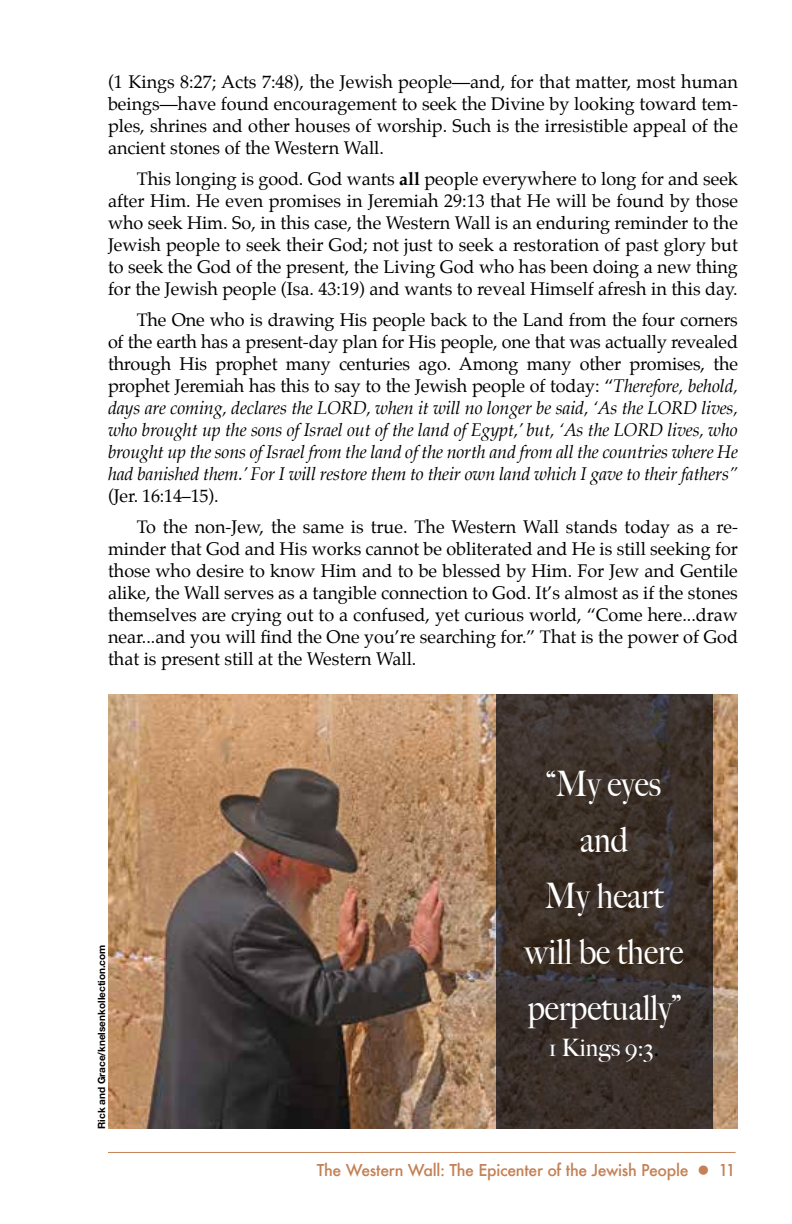
<style>
.page{position:relative;width:792px;height:1224px;background:#fff}
.page>*{position:absolute;margin:0;border:0;box-sizing:border-box;transform-origin:0 0}
.t1{font:500 35.2px/56px "Big Caslon";color:#fff;text-align:center;scale:.91 1}
.t2{font:500 24px "Big Caslon";color:#fff}
.t3{font:18px/22px "Palatino";color:#000;text-align:justify}
.t4{font:italic 18px/22px "Palatino";letter-spacing:-.01em;color:#000;text-align:justify}
.t5{font:500 16px "Futura";letter-spacing:-.02em;color:#c48155}
.t6{font:700 10px "Helvetica Neue LT Std";color:#000}
.s1{font-weight:700}
.s2{font-style:normal}
.s3{font-family:"Palatino";font-weight:400;color:#000}
</style>
<div class="page">
<hr style="left:108px;top:1152px;width:628px;height:1px;background:#c48155">
<img style="left:108px;top:694px;width:630px;height:435px">
<svg style="left:496px;top:694px;width:216px;height:435px;background:#3b302b"></svg>
<p class="t3" style="left:108px;top:73px;width:632px">(1 Kings 8:27; Acts 7:48), the Jewish people—and, for that matter, most human beings—have found encouragement to seek the Divine by looking toward tem&shy;ples, shrines and other houses of worship. Such is the irresistible appeal of the ancient stones of the Western Wall.</p>
<p class="t3" style="left:108px;top:170px;width:632px;text-indent:29px">This longing is good. God wants <span class="s1">all</span> people everywhere to long for and seek after Him. He even promises in Jeremiah 29:13 that He will be found by those who seek Him. So, in this case, the Western Wall is an enduring reminder to the Jewish people to seek their God; not just to seek a restoration of past glory but to seek the God of the present, the Living God who has been doing a new thing for the Jewish people (Isa. 43:19) and wants to reveal Himself afresh in this day.</p>
<p class="t4" style="left:108px;top:311px;width:632px;text-indent:29px"><span class="s2">The One who is drawing His people back to the Land from the four corners of the earth has a present-day plan for His people, one that was actually revealed through His prophet many centuries ago. Among many other promises, the prophet Jeremiah has this to say to the Jewish people of today: “</span>Therefore, behold, days are coming, declares the LORD, when it will no longer be said, ‘As the LORD lives, who brought up the sons of Israel out of the land of Egypt,’ but, ‘As the LORD lives, who brought up the sons of Israel from the land of the north and from all the countries where He had banished them.’ For I will restore them to their own land which I gave to their fathers”</p>
<p class="t3" style="left:137px;top:482px;width:603px;line-height:31px;text-indent:-29px">(Jer. 16:14–15).<br>To the non-Jew, the same is true. The Western Wall stands today as a re-</p>
<p class="t3" style="left:108px;top:540px;width:632px">minder that God and His works cannot be obliterated and He is still seeking for those who desire to know Him and to be blessed by Him. For Jew and Gentile alike, the Wall serves as a tangible connection to God. It’s almost as if the stones themselves are crying out to a confused, yet curious world, “Come here...draw near...and you will find the One you’re searching for.” That is the power of God that is present still at the Western Wall.</p>
<p class="t6" style="left:95px;top:1129px;width:186px;rotate:-90deg">Rick and Grace/knelsenkollection.com</p>
<h1 class="t1" style="left:525px;top:756px;width:176px">“My eyes and<br>My heart will be there perpetually”</h1>
<h2 class="t2" style="left:549px;top:1033px;width:112px">1 Kings 9:3<span class="s3">.</span></h2>
<p class="t5" style="left:317px;top:1159px;width:420px">The Western Wall: The Epicenter of the Jewish People ● 11</p>
</div>
